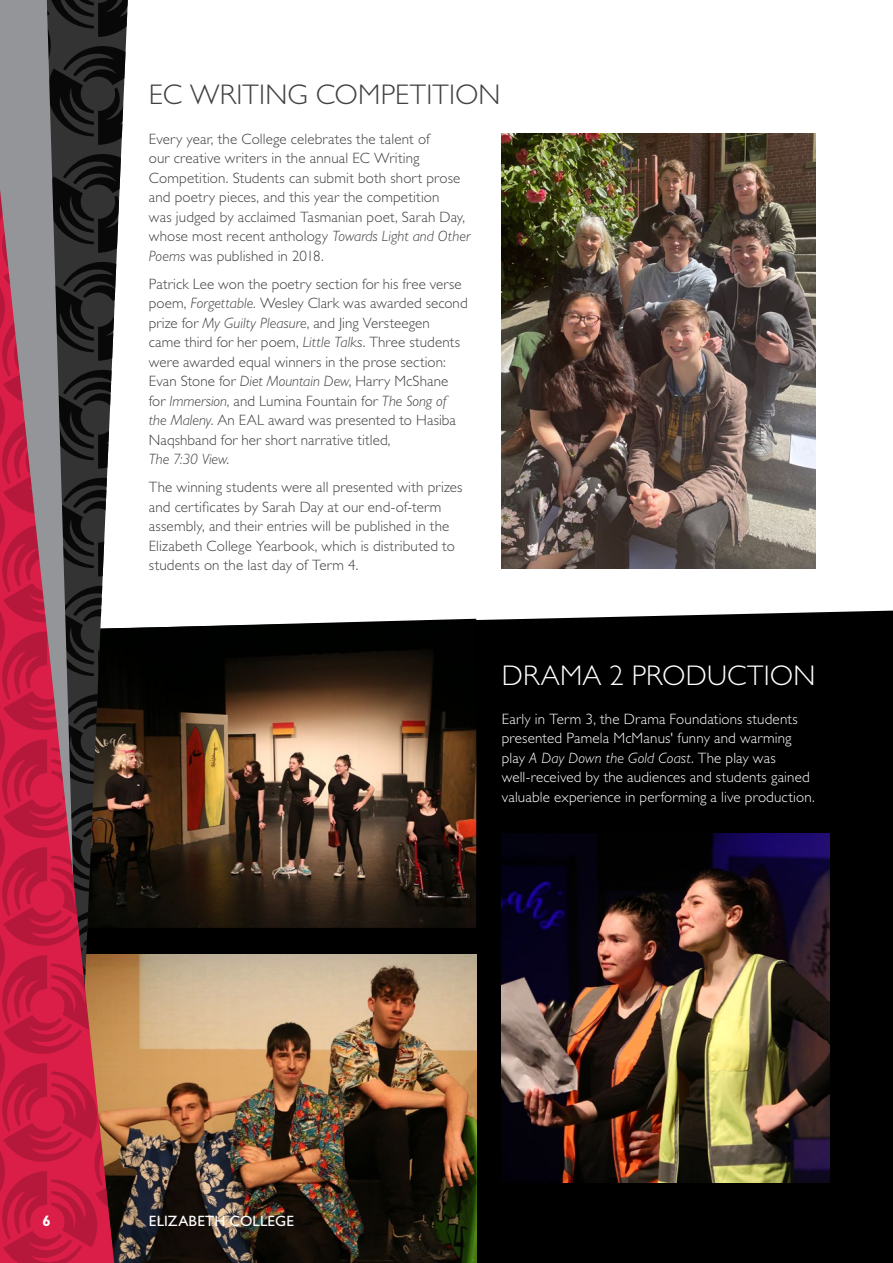
<style>
.page{position:relative;width:893px;height:1263px;background:#fff}
.page>*{position:absolute;margin:0;border:0;box-sizing:border-box;transform-origin:0 0}
.t1{font:300 28.5px "Gill Sans Std";letter-spacing:.005em;color:#414042}
.t2{font:300 28.5px "Gill Sans Std";letter-spacing:.005em;color:#fff}
.t3{font:300 15px/19.5px "Gill Sans Std";letter-spacing:.01em;color:#414042}
.t4{font:300 15px/19.5px "Gill Sans Std";letter-spacing:.01em;color:#fff}
.t5{font:15px "Gill Sans Std";letter-spacing:.015em;color:#fff}
.t6{font:700 15px "Gill Sans Std";color:#fff}
.s1{font-style:italic}
</style>
<div class="page">
<div style="left:129px;top:611px;width:764px;height:652px;background:#000"></div>
<img style="left:502px;top:134px;width:313px;height:434px">
<img style="left:502px;top:833px;width:327px;height:349px">
<img style="left:129px;top:619px;width:347px;height:309px">
<img style="left:129px;top:955px;width:347px;height:308px">
<svg style="left:0;top:0;width:129px;height:1263px;background:#88434f"></svg>
<h1 class="t1" style="left:149px;top:79px;width:353px">EC WRITING COMPETITION</h1>
<p class="t3" style="left:149px;top:129px;width:323px">Every year, the College celebrates the talent of<br>our creative writers in the annual EC Writing Competition. Students can submit both short prose and poetry pieces, and this year the competition<br>was judged by acclaimed Tasmanian poet, Sarah Day, whose most recent anthology <span class="s1">Towards Light and Other Poems</span> was published in 2018.</p>
<p class="t3" style="left:149px;top:274px;width:320px">Patrick Lee won the poetry section for his free verse poem, <span class="s1">Forgettable.</span> Wesley Clark was awarded second prize for <span class="s1">My Guilty Pleasure</span>, and Jing Versteegen<br>came third for her poem, <span class="s1">Little Talks</span>. Three students were awarded equal winners in the prose section:<br>Evan Stone for <span class="s1">Diet Mountain Dew</span>, Harry McShane for <span class="s1">Immersion</span>, and Lumina Fountain for <span class="s1">The Song of the Maleny</span>. An EAL award was presented to Hasiba Naqshband for her short narrative titled,<br><span class="s1">The 7:30 View</span>.</p>
<p class="t3" style="left:149px;top:478px;width:315px">The winning students were all presented with prizes and certificates by Sarah Day at our end-of-term assembly, and their entries will be published in the Elizabeth College Yearbook, which is distributed to students on the last day of Term 4.</p>
<h1 class="t2" style="left:502px;top:659px;width:315px">DRAMA 2 PRODUCTION</h1>
<p class="t4" style="left:502px;top:709px;width:314px">Early in Term 3, the Drama Foundations students presented Pamela McManus' funny and warming play <span class="s1">A Day Down the Gold Coast</span>. The play was well-received by the audiences and students gained valuable experience in performing a live production.</p>
<p class="t6" style="left:43px;top:1212px;width:10px">6</p>
<p class="t5" style="left:149px;top:1213px;width:147px">ELIZABETH COLLEGE</p>
</div>
